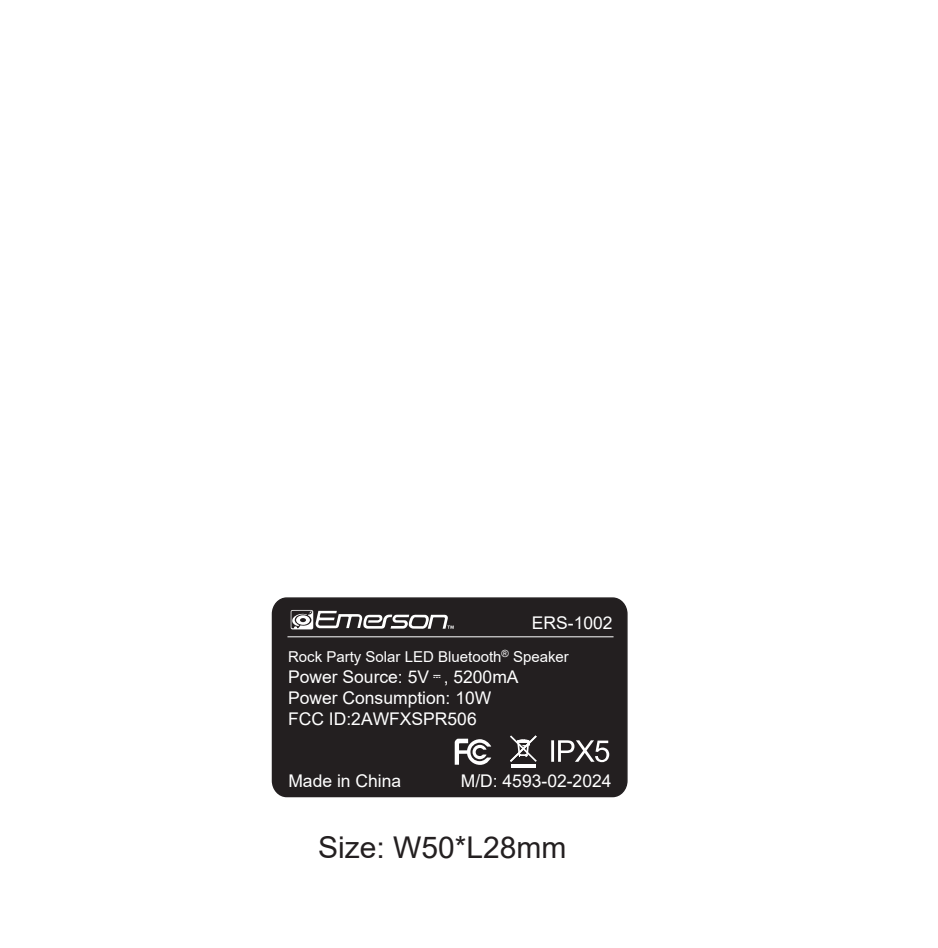
<style>
.page{position:relative;width:938px;height:948px;background:#fff}
.page>*{position:absolute;margin:0;border:0;box-sizing:border-box;transform-origin:0 0}
.t1{font:30px "Arial";color:#231f20}
.t2{font:17.5px/21px "Arial";color:#fff}
.t3{font:15px "Arial";color:#fff}
</style>
<div class="page">
<div style="left:272px;top:598px;width:355px;height:198px;background:#231f20;border-radius:15px"></div>
<div style="left:272px;top:597px;width:355px;height:200px;border:1px solid #231f20;border-radius:15px"></div>
<hr style="left:287px;top:636px;width:326px;height:1px;background:#fff">
<hr style="left:511px;top:764px;width:25px;height:3px;background:#fff">
<svg style="left:551px;top:740px;width:58px;height:22px"></svg>
<svg style="left:510px;top:735px;width:27px;height:27px"></svg>
<svg style="left:455px;top:739px;width:36px;height:26px"></svg>
<svg style="left:433px;top:675px;width:7px;height:3px"></svg>
<svg style="left:291px;top:610px;width:163px;height:19px"></svg>
<p class="t2" style="left:532px;top:612px;width:82px">ERS-1002</p>
<p class="t3" style="left:288px;top:646px;width:282px">Rock Party Solar LED Bluetooth<sup>®</sup> Speaker</p>
<p class="t2" style="left:288px;top:666px;width:232px">Power Source: 5V , 5200mA<br>Power Consumption: 10W<br>FCC ID:2AWFXSPR506</p>
<p class="t2" style="left:288px;top:770px;width:114px">Made in China</p>
<p class="t2" style="left:461px;top:770px;width:152px">M/D: 4593-02-2024</p>
<h1 class="t1" style="left:318px;top:826px;width:250px">Size: W50*L28mm</h1>
</div>
